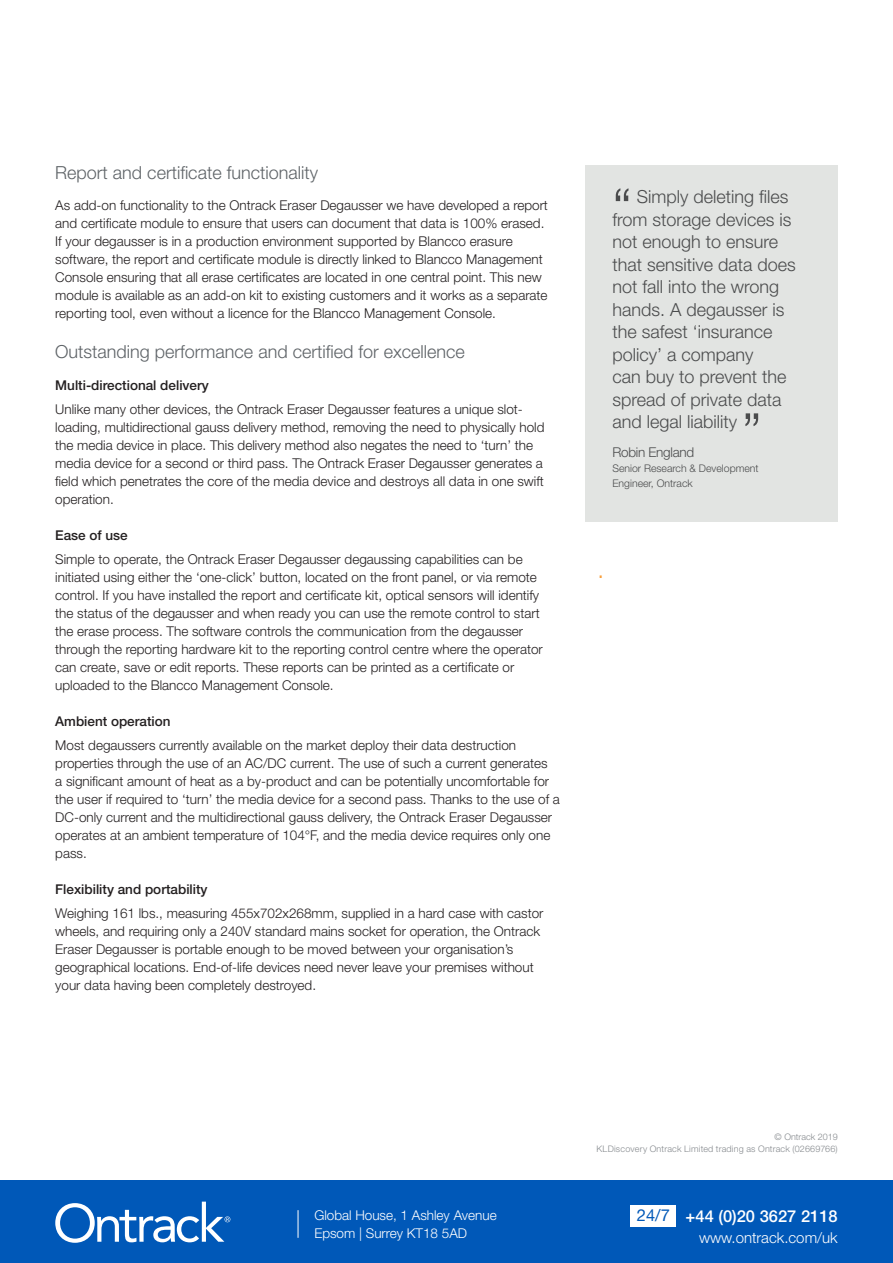
<style>
.page{position:relative;width:893px;height:1263px;background:#fff}
.page>*{position:absolute;margin:0;border:0;box-sizing:border-box;transform-origin:0 0}
.t1{font:300 52.5px "Helvetica Neue LT Std";color:#4b4c4d}
.Callout_body_text{font:300 24px "Helvetica Neue LT Std";color:#f8a03e}
.t2{font:300 18px/22.5px "Helvetica Neue LT Std";color:#4b4c4d}
.Subhead_1{font:300 18px "Helvetica Neue LT Std";color:#5e6367}
.Phone{font:500 16.5px "Helvetica Neue LT Std";color:#fff}
.t3{font:16.5px "Helvetica Neue LT Std";color:#0058b8}
.Phone-2{font:300 15px "Helvetica Neue LT Std";color:#fff}
.Body{font:300 13.5px/18px "Helvetica Neue LT Std";color:#231f20}
.Subhead_2{font:500 13.5px "Helvetica Neue LT Std";color:#231f20}
.Physical_Address{font:300 13.5px "Helvetica Neue LT Std";color:#fff}
.t4{font:300 13.5px "Helvetica Neue LT Std";letter-spacing:-.02em;color:#4b4c4d}
.t5{font:300 10.5px/15px "Helvetica Neue LT Std";color:#4b4c4d}
.Disclaimer_and_Copyr{font:300 9px/12.6px "Helvetica Neue LT Std";letter-spacing:.02em;color:#868a8e;text-align:right}
</style>
<div class="page">
<div style="left:0;top:1180px;width:893px;height:83px;background:#0058b8"></div>
<svg style="left:298px;top:1210px;width:1px;height:28px"></svg>
<svg style="left:55px;top:1201px;width:175px;height:42px"></svg>
<div style="left:630px;top:1205px;width:46px;height:21px;background:#fff"></div>
<div style="left:585px;top:166px;width:253px;height:356px;background:#e2e4e2"></div>
<p class="Subhead_1" style="left:55px;top:161px;width:264px">Report and certificate functionality</p>
<p class="Body" style="left:55px;top:196px;width:494px">As add-on functionality to the Ontrack Eraser Degausser we have developed a report and certificate module to ensure that users can document that data is 100% erased.<br>If your degausser is in a production environment supported by Blancco erasure software, the report and certificate module is directly linked to Blancco Management Console ensuring that all erase certificates are located in one central point. This new module is available as an add-on kit to existing customers and it works as a separate reporting tool, even without a licence for the Blancco Management Console.</p>
<p class="Subhead_1" style="left:55px;top:341px;width:411px">Outstanding performance and certified for excellence</p>
<p class="Subhead_2" style="left:55px;top:377px;width:155px">Multi-directional delivery</p>
<p class="Body" style="left:55px;top:400px;width:491px">Unlike many other devices, the Ontrack Eraser Degausser features a unique slot&shy;loading, multidirectional gauss delivery method, removing the need to physically hold the media device in place. This delivery method also negates the need to ‘turn’ the media device for a second or third pass. The Ontrack Eraser Degausser generates a field which penetrates the core of the media device and destroys all data in one swift operation.</p>
<p class="Subhead_2" style="left:55px;top:527px;width:74px">Ease of use</p>
<p class="Body" style="left:55px;top:550px;width:489px">Simple to operate, the Ontrack Eraser Degausser degaussing capabilities can be initiated using either the ‘one-click’ button, located on the front panel, or via remote control. If you have installed the report and certificate kit, optical sensors will identify the status of the degausser and when ready you can use the remote control to start the erase process. The software controls the communication from the degausser through the reporting hardware kit to the reporting control centre where the operator can create, save or edit reports. These reports can be printed as a certificate or uploaded to the Blancco Management Console.</p>
<p class="Subhead_2" style="left:55px;top:713px;width:117px">Ambient operation</p>
<p class="Body" style="left:55px;top:736px;width:506px">Most degaussers currently available on the market deploy their data destruction properties through the use of an AC/DC current. The use of such a current generates<br>a significant amount of heat as a by-product and can be potentially uncomfortable for the user if required to ‘turn’ the media device for a second pass. Thanks to the use of a DC-only current and the multidirectional gauss delivery, the Ontrack Eraser Degausser operates at an ambient temperature of 104°F, and the media device requires only one pass.</p>
<p class="Subhead_2" style="left:55px;top:881px;width:154px">Flexibility and portability</p>
<p class="Body" style="left:55px;top:904px;width:490px">Weighing 161 lbs., measuring 455x702x268mm, supplied in a hard case with castor wheels, and requiring only a 240V standard mains socket for operation, the Ontrack Eraser Degausser is portable enough to be moved between your organisation’s geographical locations. End-of-life devices need never leave your premises without your data having been completely destroyed.</p>
<p class="t1" style="left:612px;top:175px;width:21px">“</p>
<p class="t2" style="left:612px;top:185px;width:185px;text-indent:24px">Simply deleting files from storage devices is not enough to ensure that sensitive data does not fall into the wrong hands. A degausser is the safest ‘insurance policy’ a company<br>can buy to prevent the spread of private data and legal liability</p>
<p class="t4" style="left:612px;top:444px;width:83px">Robin England</p>
<p class="t1" style="left:742px;top:400px;width:21px">”</p>
<p class="t5" style="left:612px;top:460px;width:148px">Senior Research &amp; Development<br>Engineer, Ontrack</p>
<p class="Callout_body_text" style="left:597px;top:555px;width:8px">.</p>
<p class="Physical_Address" style="left:314px;top:1207px;width:184px">Global House, 1 Ashley Avenue</p>
<p class="Physical_Address" style="left:314px;top:1225px;width:154px">Epsom | Surrey KT18 5AD</p>
<p class="Disclaimer_and_Copyr" style="left:597px;top:1130px;width:243px">© Ontrack 2019<br>KLDiscovery Ontrack Limited trading as Ontrack (02669766)</p>
<p class="t3" style="left:637px;top:1206px;width:35px">24/7</p>
<p class="Phone" style="left:686px;top:1206px;width:154px">+44 (0)20 3627 2118</p>
<p class="Phone-2" style="left:699px;top:1228px;width:140px">www.ontrack.com/uk</p>
</div>
